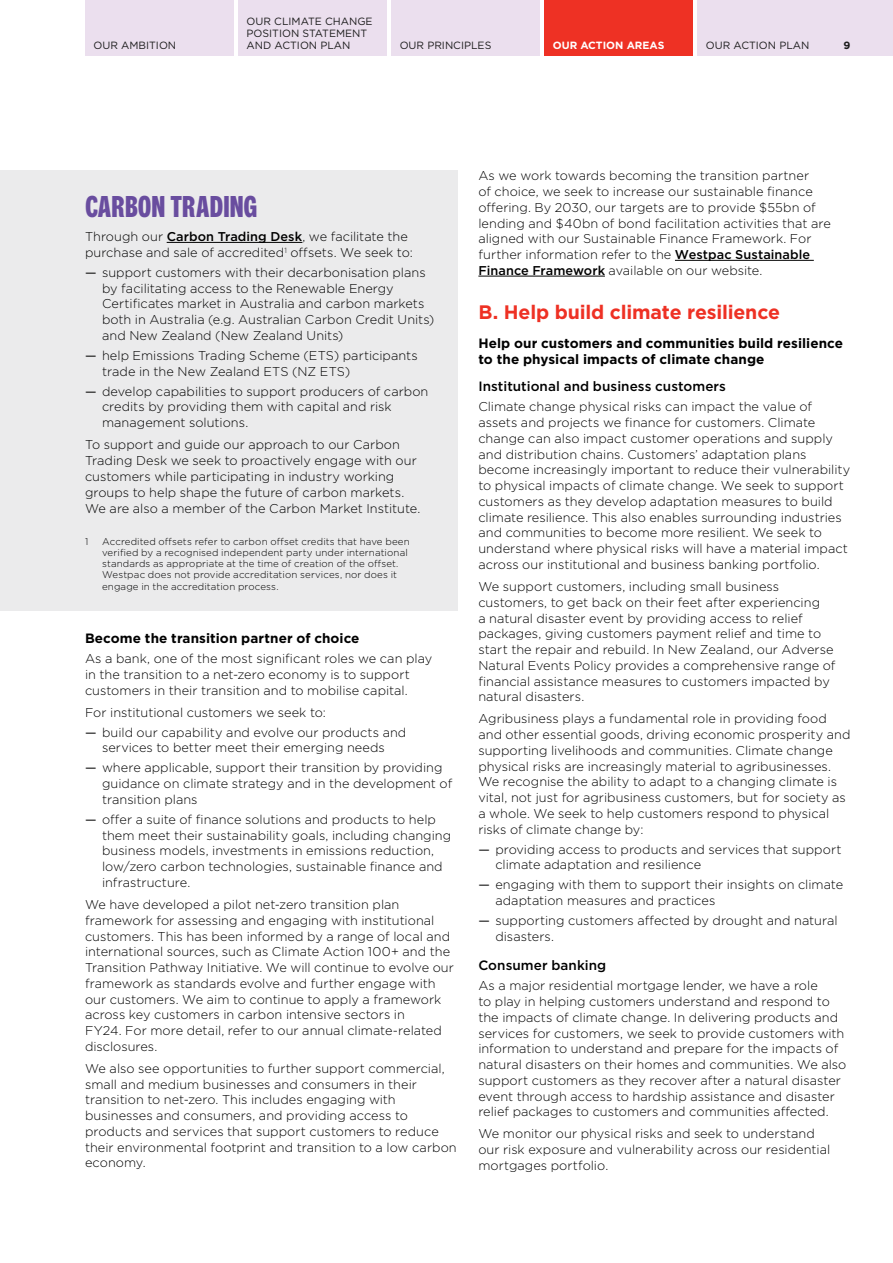
<style>
.page{position:relative;width:893px;height:1263px;background:#fff}
.page>*{position:absolute;margin:0;border:0;box-sizing:border-box;transform-origin:0 0}
.t1{font:700 30px "Westpac";color:#694d9f}
.t2{font:700 19.5px "Gotham";letter-spacing:-.01em;color:#ee3124}
.t3{font:700 13.5px/16.5px "Gotham";letter-spacing:.005em;color:#000}
.t4{font:500 13.5px "Gotham";letter-spacing:.005em;color:#000}
.t5{font:300 12.75px/15.8px "Gotham";color:#000}
.t6{font:10.5px/12px "Gotham";color:#1c1c1c}
.t7{font:700 10.5px "Gotham";color:#fff}
.t8{font:700 10.5px "Gotham";color:#1c1c1c}
.t9{font:300 9.75px/11.2px "Gotham";letter-spacing:.01em;color:#000}
.s1{font-weight:500}
.s2{font-weight:400}
</style>
<div class="page">
<hr style="left:675px;top:260px;width:139px;height:1px;background:#000">
<hr style="left:478px;top:276px;width:127px;height:1px;background:#000">
<div style="left:0;top:170px;width:457px;height:441px;background:#ebebec"></div>
<hr style="left:167px;top:242px;width:135px;height:1px;background:#000">
<div style="left:81px;top:0;width:812px;height:60px;background:linear-gradient(to right,#fff,#fff)"></div>
<div style="left:238px;top:0;width:149px;height:55px;background:#ebdfee"></div>
<div style="left:391px;top:0;width:149px;height:55px;background:#ebdfee"></div>
<div style="left:544px;top:0;width:149px;height:55px;background:#ee3124"></div>
<div style="left:697px;top:0;width:196px;height:55px;background:#ebdfee"></div>
<div style="left:85px;top:0;width:149px;height:55px;background:#ebdfee"></div>
<p class="t6" style="left:247px;top:15px;width:127px">OUR CLIMATE CHANGE<br>POSITION STATEMENT</p>
<p class="t6" style="left:94px;top:39px;width:84px">OUR AMBITION</p>
<p class="t6" style="left:247px;top:39px;width:105px">AND ACTION PLAN</p>
<p class="t6" style="left:400px;top:39px;width:93px">OUR PRINCIPLES</p>
<p class="t7" style="left:553px;top:38px;width:113px">OUR ACTION AREAS</p>
<p class="t6" style="left:706px;top:39px;width:105px">OUR ACTION PLAN</p>
<p class="t8" style="left:843px;top:38px;width:8px">9</p>
<h1 class="t1" style="left:85px;top:188px;width:174px">CARBON TRADING</h1>
<p class="t5" style="left:85px;top:228px;width:329px">Through our <span class="s1">Carbon Trading Desk</span>, we facilitate the purchase and sale of accredited<sup>1</sup> offsets. We seek to:</p>
<p class="t5" style="left:102px;top:264px;width:334px;text-indent:-17px"><span class="s2">—</span> support customers with their decarbonisation plans by facilitating access to the Renewable Energy Certificates market in Australia and carbon markets both in Australia (e.g. Australian Carbon Credit Units) and New Zealand (New Zealand Units)</p>
<p class="t5" style="left:102px;top:347px;width:317px;text-indent:-17px"><span class="s2">—</span> help Emissions Trading Scheme (ETS) participants trade in the New Zealand ETS (NZ ETS)</p>
<p class="t5" style="left:102px;top:383px;width:328px;text-indent:-17px"><span class="s2">—</span> develop capabilities to support producers of carbon credits by providing them with capital and risk management solutions.</p>
<p class="t5" style="left:85px;top:436px;width:337px">To support and guide our approach to our Carbon Trading Desk we seek to proactively engage with our customers while participating in industry working groups to help shape the future of carbon markets.<br>We are also a member of the Carbon Market Institute.</p>
<p class="t9" style="left:85px;top:535px;width:5px">1</p>
<p class="t9" style="left:102px;top:535px;width:309px">Accredited offsets refer to carbon offset credits that have been verified by a recognised independent party under international standards as appropriate at the time of creation of the offset.<br>Westpac does not provide accreditation services, nor does it engage in the accreditation process.</p>
<p class="t3" style="left:85px;top:630px;width:276px">Become the transition partner of choice</p>
<p class="t5" style="left:85px;top:650px;width:349px">As a bank, one of the most significant roles we can play in the transition to a net-zero economy is to support customers in their transition and to mobilise capital.</p>
<p class="t5" style="left:85px;top:704px;width:242px">For institutional customers we seek to:</p>
<p class="t5" style="left:85px;top:724px;width:323px;text-align:center"><span class="s2">—</span> build our capability and evolve our products and services to better meet their emerging needs</p>
<p class="t5" style="left:102px;top:760px;width:352px;text-indent:-17px"><span class="s2">—</span> where applicable, support their transition by providing guidance on climate strategy and in the development of transition plans</p>
<p class="t5" style="left:102px;top:811px;width:351px;text-indent:-17px"><span class="s2">—</span> offer a suite of finance solutions and products to help them meet their sustainability goals, including changing business models, investments in emissions reduction, low/zero carbon technologies, sustainable finance and infrastructure.</p>
<p class="t5" style="left:85px;top:896px;width:370px">We have developed a pilot net-zero transition plan framework for assessing and engaging with institutional customers. This has been informed by a range of local and international sources, such as Climate Action 100+ and the Transition Pathway Initiative. We will continue to evolve our framework as standards evolve and further engage with our customers. We aim to continue to apply a framework across key customers in carbon intensive sectors in<br>FY24. For more detail, refer to our annual climate-related disclosures.</p>
<p class="t5" style="left:85px;top:1060px;width:373px">We also see opportunities to further support commercial, small and medium businesses and consumers in their transition to net-zero. This includes engaging with businesses and consumers, and providing access to products and services that support customers to reduce their environmental footprint and transition to a low carbon economy.</p>
<p class="t5" style="left:478px;top:168px;width:354px">As we work towards becoming the transition partner<br>of choice, we seek to increase our sustainable finance offering. By 2030, our targets are to provide $55bn of lending and $40bn of bond facilitation activities that are aligned with our Sustainable Finance Framework. For further information refer to the <span class="s1">Westpac Sustainable Finance Framework</span> available on our website.</p>
<h2 class="t2" style="left:478px;top:299px;width:303px">B. Help build climate resilience</h2>
<p class="t3" style="left:478px;top:335px;width:366px">Help our customers and communities build resilience to the physical impacts of climate change</p>
<p class="t4" style="left:478px;top:378px;width:249px">Institutional and business customers</p>
<p class="t5" style="left:478px;top:399px;width:373px">Climate change physical risks can impact the value of assets and projects we finance for customers. Climate change can also impact customer operations and supply and distribution chains. Customers’ adaptation plans become increasingly important to reduce their vulnerability to physical impacts of climate change. We seek to support customers as they develop adaptation measures to build climate resilience. This also enables surrounding industries and communities to become more resilient. We seek to understand where physical risks will have a material impact across our institutional and business banking portfolio.</p>
<p class="t5" style="left:478px;top:578px;width:359px">We support customers, including small business customers, to get back on their feet after experiencing<br>a natural disaster event by providing access to relief packages, giving customers payment relief and time to start the repair and rebuild. In New Zealand, our Adverse Natural Events Policy provides a comprehensive range of financial assistance measures to customers impacted by natural disasters.</p>
<p class="t5" style="left:478px;top:711px;width:374px">Agribusiness plays a fundamental role in providing food and other essential goods, driving economic prosperity and supporting livelihoods and communities. Climate change physical risks are increasingly material to agribusinesses.<br>We recognise the ability to adapt to a changing climate is vital, not just for agribusiness customers, but for society as a whole. We seek to help customers respond to physical risks of climate change by:</p>
<p class="t5" style="left:495px;top:841px;width:348px;text-indent:-17px"><span class="s2">—</span> providing access to products and services that support climate adaptation and resilience</p>
<p class="t5" style="left:495px;top:877px;width:349px;text-indent:-17px"><span class="s2">—</span> engaging with them to support their insights on climate adaptation measures and practices</p>
<p class="t5" style="left:495px;top:912px;width:344px;text-indent:-17px"><span class="s2">—</span> supporting customers affected by drought and natural disasters.</p>
<p class="t4" style="left:478px;top:957px;width:129px">Consumer banking</p>
<p class="t5" style="left:478px;top:977px;width:370px">As a major residential mortgage lender, we have a role<br>to play in helping customers understand and respond to the impacts of climate change. In delivering products and services for customers, we seek to provide customers with information to understand and prepare for the impacts of natural disasters on their homes and communities. We also support customers as they recover after a natural disaster event through access to hardship assistance and disaster relief packages to customers and communities affected.</p>
<p class="t5" style="left:478px;top:1126px;width:353px">We monitor our physical risks and seek to understand our risk exposure and vulnerability across our residential mortgages portfolio.</p>
</div>
